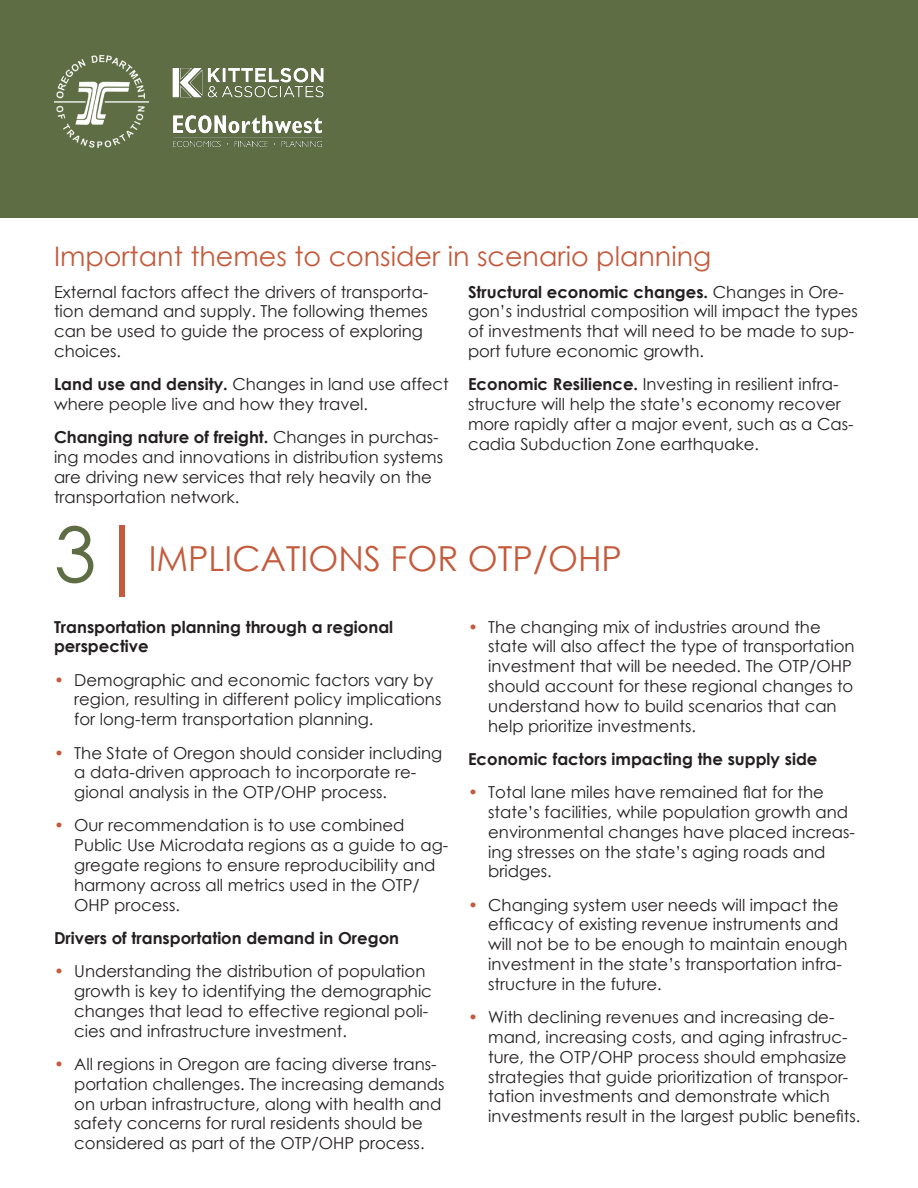
<style>
.page{position:relative;width:918px;height:1188px;background:#fff}
.page>*{position:absolute;margin:0;border:0;box-sizing:border-box;transform-origin:0 0}
.t1{font:76.5px "Century Gothic";color:#5e6d44}
.t2{font:34.5px "Century Gothic";color:#c35b3c}
.t3{font:27px "Century Gothic";color:#c35b3c}
.t4{font:16.5px/19.8px "Century Gothic";color:#231f20}
.t5{font:700 16.5px/19.8px "Century Gothic";color:#231f20}
.s1{font-weight:700}
.s2{color:#c35b3c}
</style>
<div class="page">
<div style="left:0;top:0;width:918px;height:218px;background:#5e6d44"></div>
<img style="left:54px;top:55px;width:95px;height:93px">
<img style="left:172px;top:67px;width:152px;height:31px">
<img style="left:173px;top:115px;width:149px;height:31px">
<h2 class="t3" style="left:54px;top:238px;width:659px">Important themes to consider in scenario planning</h2>
<p class="t4" style="left:54px;top:282px;width:376px">External factors affect the drivers of transporta&shy;tion demand and supply. The following themes can be used to guide the process of exploring choices.</p>
<p class="t4" style="left:54px;top:374px;width:396px"><span class="s1">Land use and density.</span> Changes in land use affect where people live and how they travel.</p>
<p class="t4" style="left:54px;top:427px;width:391px"><span class="s1">Changing nature of freight.</span> Changes in purchas&shy;ing modes and innovations in distribution systems are driving new services that rely heavily on the transportation network.</p>
<p class="t4" style="left:468px;top:282px;width:391px"><span class="s1">Structural economic changes.</span> Changes in Ore&shy;gon’s industrial composition will impact the types of investments that will need to be made to sup&shy;port future economic growth.</p>
<p class="t4" style="left:468px;top:374px;width:387px"><span class="s1">Economic Resilience.</span> Investing in resilient infra&shy;structure will help the state’s economy recover more rapidly after a major event, such as a Cas&shy;cadia Subduction Zone earthquake.</p>
<p class="t1" style="left:54px;top:501px;width:95px">3<span class="s2">|</span></p>
<h1 class="t2" style="left:149px;top:534px;width:475px">IMPLICATIONS FOR OTP/OHP</h1>
<p class="t5" style="left:54px;top:616px;width:341px">Transportation planning through a regional perspective</p>
<p class="t4" style="left:74px;top:670px;width:369px;text-indent:-20px"><span class="s2">•</span> Demographic and economic factors vary by region, resulting in different policy implications for long-term transportation planning.</p>
<p class="t4" style="left:74px;top:742px;width:369px;text-indent:-20px"><span class="s2">•</span> The State of Oregon should consider including a data-driven approach to incorporate re&shy;gional analysis in the OTP/OHP process.</p>
<p class="t4" style="left:74px;top:815px;width:376px;text-indent:-20px"><span class="s2">•</span> Our recommendation is to use combined Public Use Microdata regions as a guide to ag&shy;gregate regions to ensure reproducibility and harmony across all metrics used in the OTP/ OHP process.</p>
<p class="t5" style="left:54px;top:927px;width:347px">Drivers of transportation demand in Oregon</p>
<p class="t4" style="left:74px;top:961px;width:359px;text-indent:-20px"><span class="s2">•</span> Understanding the distribution of population growth is key to identifying the demographic changes that lead to effective regional poli&shy;cies and infrastructure investment.</p>
<p class="t4" style="left:74px;top:1054px;width:372px;text-indent:-20px"><span class="s2">•</span> All regions in Oregon are facing diverse trans&shy;portation challenges. The increasing demands on urban infrastructure, along with health and safety concerns for rural residents should be considered as part of the OTP/OHP process.</p>
<p class="t4" style="left:488px;top:616px;width:368px;text-indent:-20px"><span class="s2">•</span> The changing mix of industries around the state will also affect the type of transportation investment that will be needed. The OTP/OHP should account for these regional changes to understand how to build scenarios that can help prioritize investments.</p>
<p class="t5" style="left:468px;top:748px;width:351px">Economic factors impacting the supply side</p>
<p class="t4" style="left:488px;top:782px;width:368px;text-indent:-20px"><span class="s2">•</span> Total lane miles have remained flat for the state’s facilities, while population growth and environmental changes have placed increas&shy;ing stresses on the state’s aging roads and bridges.</p>
<p class="t4" style="left:488px;top:895px;width:361px;text-indent:-20px"><span class="s2">•</span> Changing system user needs will impact the efficacy of existing revenue instruments and will not be to be enough to maintain enough investment in the state’s transportation infra&shy;structure in the future.</p>
<p class="t4" style="left:488px;top:1007px;width:374px;text-indent:-20px"><span class="s2">•</span> With declining revenues and increasing de&shy;mand, increasing costs, and aging infrastruc&shy;ture, the OTP/OHP process should emphasize strategies that guide prioritization of transpor&shy;tation investments and demonstrate which investments result in the largest public benefits.</p>
</div>
